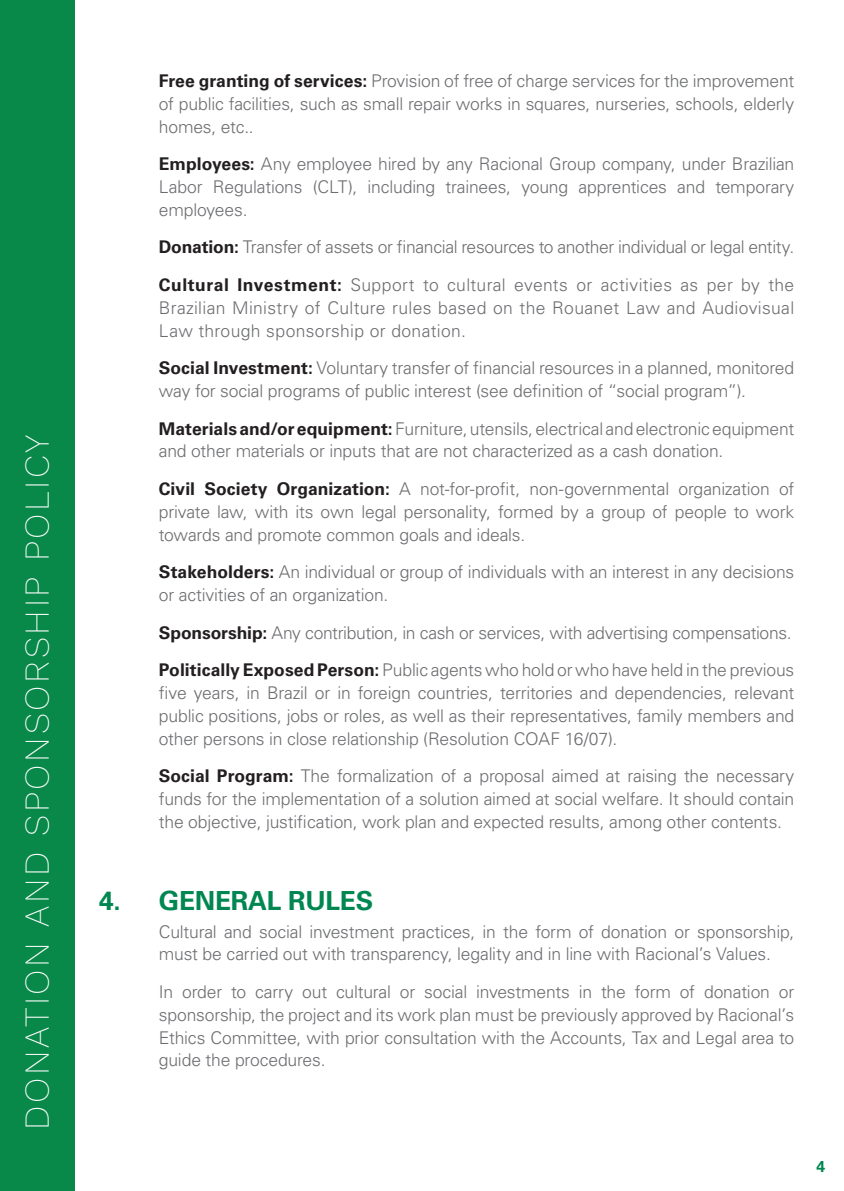
<style>
.page{position:relative;width:844px;height:1191px;background:#fff}
.page>*{position:absolute;margin:0;border:0;box-sizing:border-box;transform-origin:0 0}
.t1{font:100 35px "Work Sans";letter-spacing:.075em;color:#fff}
.t2{font:700 26.25px "Univers LT Std";letter-spacing:-.01em;color:#008751}
.Corpo{font:300 17.5px/22.8px "Univers LT Std";letter-spacing:-.01em;color:#6c6d70;text-align:justify}
.t3{font:700 15.75px "Univers LT Std";color:#008751}
.s1{font-weight:700;color:#231f20}
</style>
<div class="page">
<div style="left:0;top:0;width:74px;height:1191px;background:#098949"></div>
<h1 class="t1" style="left:16px;top:1129px;width:697px;rotate:-90deg">DONATION AND SPONSORSHIP POLICY</h1>
<p class="Corpo" style="left:159px;top:70px;width:636px"><span class="s1">Free granting of services:</span> Provision of free of charge services for the improvement of public facilities, such as small repair works in squares, nurseries, schools, elderly homes, etc..</p>
<p class="Corpo" style="left:159px;top:153px;width:637px"><span class="s1">Employees:</span> Any employee hired by any Racional Group company, under Brazilian Labor Regulations (CLT), including trainees, young apprentices and temporary employees.</p>
<p class="Corpo" style="left:159px;top:236px;width:636px"><span class="s1">Donation:</span> Transfer of assets or financial resources to another individual or legal entity.</p>
<p class="Corpo" style="left:159px;top:273px;width:636px"><span class="s1">Cultural Investment:</span> Support to cultural events or activities as per by the Brazilian Ministry of Culture rules based on the Rouanet Law and Audiovisual Law through sponsorship or donation.</p>
<p class="Corpo" style="left:159px;top:357px;width:636px"><span class="s1">Social Investment:</span> Voluntary transfer of financial resources in a planned, monitored way for social programs of public interest (see definition of “social program”).</p>
<p class="Corpo" style="left:159px;top:417px;width:636px"><span class="s1">Materials and/or equipment:</span> Furniture, utensils, electrical and electronic equipment and other materials or inputs that are not characterized as a cash donation.</p>
<p class="Corpo" style="left:159px;top:477px;width:636px"><span class="s1">Civil Society Organization:</span> A not-for-profit, non-governmental organization of private law, with its own legal personality, formed by a group of people to work towards and promote common goals and ideals.</p>
<p class="Corpo" style="left:159px;top:560px;width:636px"><span class="s1">Stakeholders:</span> An individual or group of individuals with an interest in any decisions or activities of an organization.</p>
<p class="Corpo" style="left:159px;top:621px;width:634px"><span class="s1">Sponsorship:</span> Any contribution, in cash or services, with advertising compensations.</p>
<p class="Corpo" style="left:159px;top:658px;width:636px"><span class="s1">Politically Exposed Person:</span> Public agents who hold or who have held in the previous five years, in Brazil or in foreign countries, territories and dependencies, relevant public positions, jobs or roles, as well as their representatives, family members and other persons in close relationship (Resolution COAF 16/07).</p>
<p class="Corpo" style="left:159px;top:764px;width:637px"><span class="s1">Social Program:</span> The formalization of a proposal aimed at raising the necessary funds for the implementation of a solution aimed at social welfare. It should contain the objective, justification, work plan and expected results, among other contents.</p>
<p class="t2" style="left:99px;top:885px;width:275px">4. GENERAL RULES</p>
<p class="Corpo" style="left:159px;top:920px;width:636px">Cultural and social investment practices, in the form of donation or sponsorship, must be carried out with transparency, legality and in line with Racional’s Values.</p>
<p class="Corpo" style="left:159px;top:980px;width:636px">In order to carry out cultural or social investments in the form of donation or sponsorship, the project and its work plan must be previously approved by Racional’s Ethics Committee, with prior consultation with the Accounts, Tax and Legal area to guide the procedures.</p>
<p class="t3" style="left:816px;top:1157px;width:10px">4</p>
</div>
